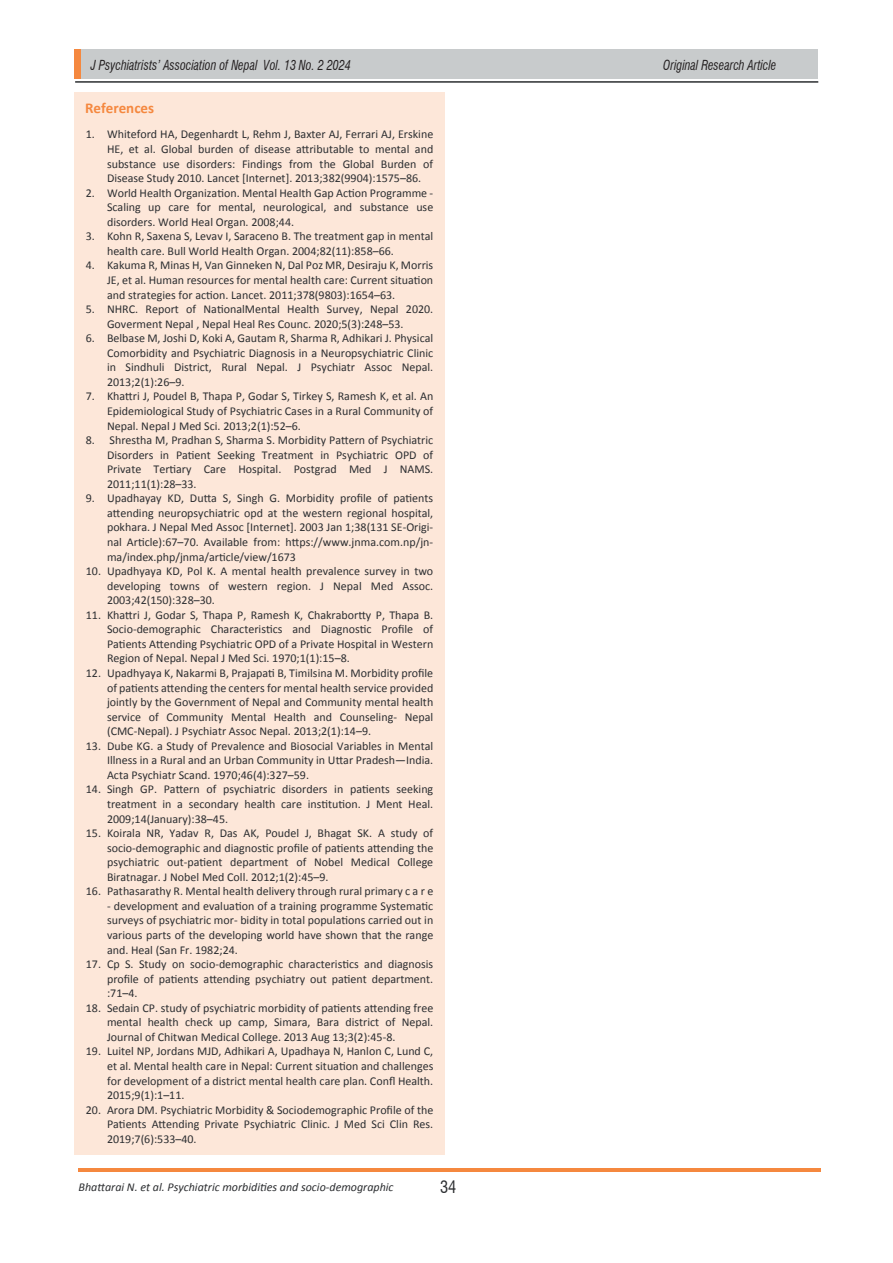
<style>
.page{position:relative;width:893px;height:1263px;background:#fff}
.page>*{position:absolute;margin:0;border:0;box-sizing:border-box;transform-origin:0 0}
.t1{font:condensed 16.5px "Swiss 721 BT";color:#2c2e31}
.t2{font:700 15px "Calibri";color:#f5883f}
.t3{font:italic condensed 13.5px "Swiss 721 BT";color:#231f20;scale:.89 1}
.t4{font:12px/14.5px "Calibri";color:#2c2e31;text-align:justify}
.t5{font:italic 12px "Calibri";color:#2c2e31}
</style>
<div class="page">
<div style="left:75px;top:92px;width:370px;height:1062px;background:#fde7d9"></div>
<hr style="left:75px;top:81px;width:743px;height:2px;background:#2c2e31">
<div style="left:75px;top:49px;width:743px;height:30px;background:#c8cbcc"></div>
<div style="left:75px;top:49px;width:6px;height:30px;background:#f5883f"></div>
<hr style="left:79px;top:1168px;width:742px;height:4px;background:#f5883f">
<p class="t3" style="left:91px;top:57px;width:294px">J Psychiatrists’ Association of Nepal Vol. 13 No. 2 2024</p>
<p class="t3" style="left:663px;top:57px;width:129px">Original Research Article</p>
<p class="t2" style="left:85px;top:99px;width:71px">References</p>
<p class="t4" style="left:107px;top:127px;width:328px;text-indent:-21px">1. Whiteford HA, Degenhardt L, Rehm J, Baxter AJ, Ferrari AJ, Erskine HE, et al. Global burden of disease attributable to mental and substance use disorders: Findings from the Global Burden of Disease Study 2010. Lancet [Internet]. 2013;382(9904):1575–86.</p>
<p class="t4" style="left:107px;top:185px;width:328px;text-indent:-21px">2. World Health Organization. Mental Health Gap Action Programme - Scaling up care for mental, neurological, and substance use disorders. World Heal Organ. 2008;44.</p>
<p class="t4" style="left:107px;top:229px;width:328px;text-indent:-21px">3. Kohn R, Saxena S, Levav I, Saraceno B. The treatment gap in mental health care. Bull World Health Organ. 2004;82(11):858–66.</p>
<p class="t4" style="left:107px;top:258px;width:328px;text-indent:-21px">4. Kakuma R, Minas H, Van Ginneken N, Dal Poz MR, Desiraju K, Morris JE, et al. Human resources for mental health care: Current situation and strategies for action. Lancet. 2011;378(9803):1654–63.</p>
<p class="t4" style="left:107px;top:302px;width:328px;text-indent:-21px">5. NHRC. Report of NationalMental Health Survey, Nepal 2020.<br>Goverment Nepal , Nepal Heal Res Counc. 2020;5(3):248–53.</p>
<p class="t4" style="left:107px;top:331px;width:328px;text-indent:-21px">6. Belbase M, Joshi D, Koki A, Gautam R, Sharma R, Adhikari J. Physical Comorbidity and Psychiatric Diagnosis in a Neuropsychiatric Clinic in Sindhuli District, Rural Nepal. J Psychiatr Assoc Nepal.<br>2013;2(1):26–9.</p>
<p class="t4" style="left:107px;top:389px;width:328px;text-indent:-21px">7. Khattri J, Poudel B, Thapa P, Godar S, Tirkey S, Ramesh K, et al. An Epidemiological Study of Psychiatric Cases in a Rural Community of Nepal. Nepal J Med Sci. 2013;2(1):52–6.</p>
<p class="t4" style="left:107px;top:433px;width:328px;text-indent:-21px">8. Shrestha M, Pradhan S, Sharma S. Morbidity Pattern of Psychiatric Disorders in Patient Seeking Treatment in Psychiatric OPD of Private Tertiary Care Hospital. Postgrad Med J NAMS.<br>2011;11(1):28–33.</p>
<p class="t4" style="left:107px;top:491px;width:328px;text-indent:-21px">9. Upadhayay KD, Dutta S, Singh G. Morbidity profile of patients attending neuropsychiatric opd at the western regional hospital, pokhara. J Nepal Med Assoc [Internet]. 2003 Jan 1;38(131 SE-Origi&shy;nal Article):67–70. Available from: https://www.jnma.com.np/jn&shy;ma/index.php/jnma/article/view/1673</p>
<p class="t4" style="left:107px;top:564px;width:328px;text-indent:-21px">10. Upadhyaya KD, Pol K. A mental health prevalence survey in two developing towns of western region. J Nepal Med Assoc.<br>2003;42(150):328–30.</p>
<p class="t4" style="left:107px;top:607px;width:328px;text-indent:-21px">11. Khattri J, Godar S, Thapa P, Ramesh K, Chakrabortty P, Thapa B.<br>Socio-demographic Characteristics and Diagnostic Profile of Patients Attending Psychiatric OPD of a Private Hospital in Western Region of Nepal. Nepal J Med Sci. 1970;1(1):15–8.</p>
<p class="t4" style="left:107px;top:666px;width:328px;text-indent:-21px">12. Upadhyaya K, Nakarmi B, Prajapati B, Timilsina M. Morbidity profile of patients attending the centers for mental health service provided jointly by the Government of Nepal and Community mental health service of Community Mental Health and Counseling- Nepal (CMC-Nepal). J Psychiatr Assoc Nepal. 2013;2(1):14–9.</p>
<p class="t4" style="left:107px;top:738px;width:328px;text-indent:-21px">13. Dube KG. a Study of Prevalence and Biosocial Variables in Mental Illness in a Rural and an Urban Community in Uttar Pradesh—India.<br>Acta Psychiatr Scand. 1970;46(4):327–59.</p>
<p class="t4" style="left:107px;top:782px;width:328px;text-indent:-21px">14. Singh GP. Pattern of psychiatric disorders in patients seeking treatment in a secondary health care institution. J Ment Heal.<br>2009;14(January):38–45.</p>
<p class="t4" style="left:107px;top:826px;width:328px;text-indent:-21px">15. Koirala NR, Yadav R, Das AK, Poudel J, Bhagat SK. A study of socio-demographic and diagnostic profile of patients attending the psychiatric out-patient department of Nobel Medical College Biratnagar. J Nobel Med Coll. 2012;1(2):45–9.</p>
<p class="t4" style="left:86px;top:884px;width:349px">16. Pathasarathy R. Mental health delivery through rural primary c a r e</p>
<p class="t4" style="left:107px;top:899px;width:328px">- development and evaluation of a training programme Systematic surveys of psychiatric mor- bidity in total populations carried out in various parts of the developing world have shown that the range and. Heal (San Fr. 1982;24.</p>
<p class="t4" style="left:107px;top:957px;width:328px;text-indent:-21px">17. Cp S. Study on socio-demographic characteristics and diagnosis profile of patients attending psychiatry out patient department. :71–4.</p>
<p class="t4" style="left:107px;top:1000px;width:328px;text-indent:-21px">18. Sedain CP. study of psychiatric morbidity of patients attending free mental health check up camp, Simara, Bara district of Nepal.<br>Journal of Chitwan Medical College. 2013 Aug 13;3(2):45-8.</p>
<p class="t4" style="left:107px;top:1044px;width:328px;text-indent:-21px">19. Luitel NP, Jordans MJD, Adhikari A, Upadhaya N, Hanlon C, Lund C, et al. Mental health care in Nepal: Current situation and challenges for development of a district mental health care plan. Confl Health.<br>2015;9(1):1–11.</p>
<p class="t4" style="left:107px;top:1102px;width:328px;text-indent:-21px">20. Arora DM. Psychiatric Morbidity &amp; Sociodemographic Profile of the Patients Attending Private Psychiatric Clinic. J Med Sci Clin Res.<br>2019;7(6):533–40.</p>
<p class="t5" style="left:79px;top:1178px;width:316px">Bhattarai N. et al. Psychiatric morbidities and socio-demographic</p>
<h1 class="t1" style="left:440px;top:1177px;width:18px">34</h1>
</div>
